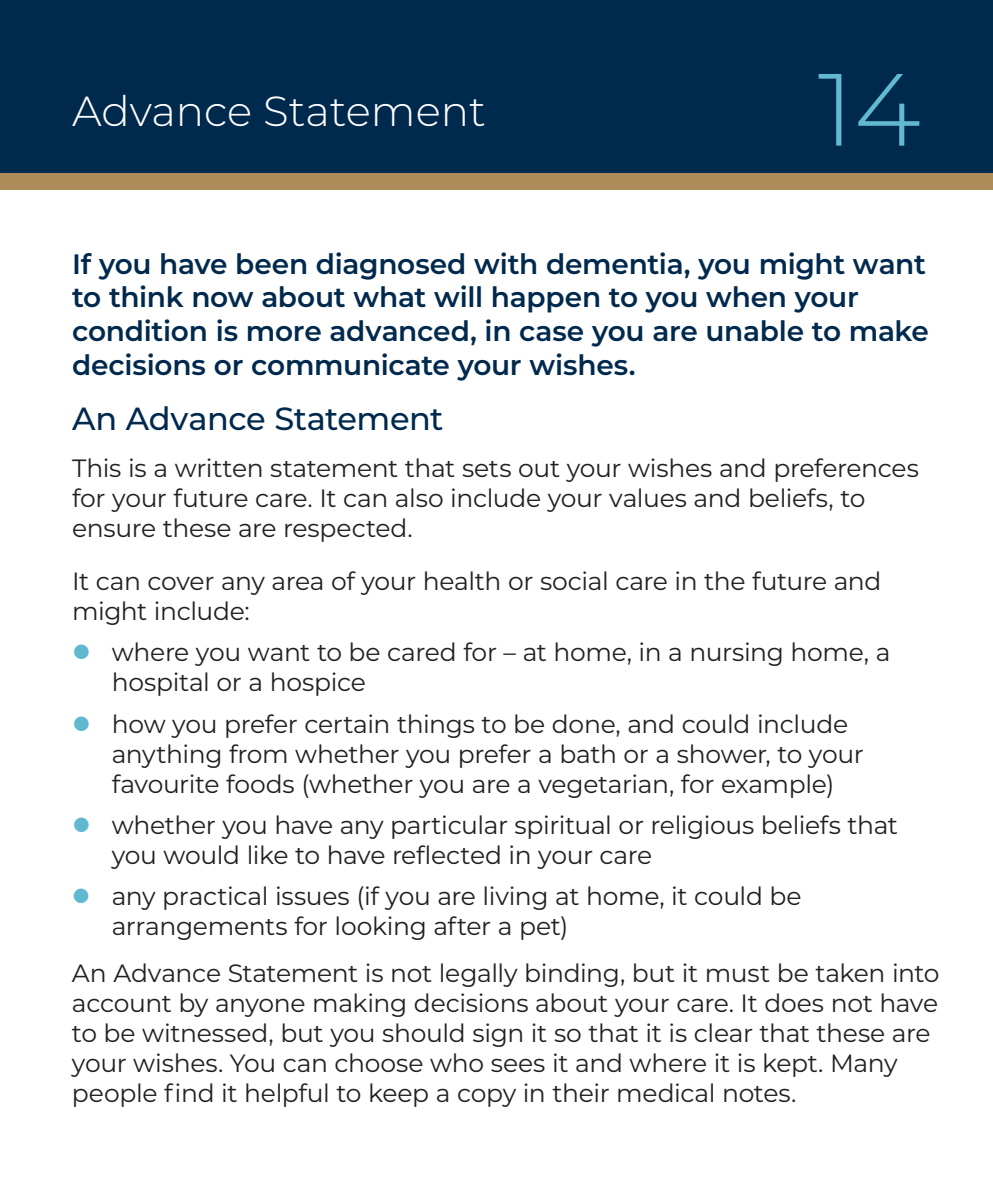
<style>
.page{position:relative;width:993px;height:1191px;background:#fff}
.page>*{position:absolute;margin:0;border:0;box-sizing:border-box;transform-origin:0 0}
.t1{font:300 102.4px "Montserrat Alternates";color:#60b8d1}
.t2{font:300 42px "Montserrat";color:#fff}
.t3{font:500 32px "Montserrat";letter-spacing:-.015em;color:#00294e}
.t4{font:600 28px/33.6px "Montserrat";letter-spacing:-.01em;color:#00294e}
.t5{font:25px/30px "Montserrat";letter-spacing:-.015em;color:#231f20}
</style>
<div class="page">
<div style="left:0;top:9px;width:992px;height:181px;background:#ae8c59"></div>
<div style="left:0;top:0;width:992px;height:173px;background:#00294e"></div>
<hr style="left:992px;top:9px;width:1px;height:181px;background:#ae8c59">
<h2 class="t2" style="left:72px;top:82px;width:415px">Advance Statement</h2>
<h1 class="t1" style="left:817px;top:40px;width:105px">14</h1>
<p class="t4" style="left:72px;top:246px;width:858px">If you have been diagnosed with dementia, you might want to think now about what will happen to you when your condition is more advanced, in case you are unable to make decisions or communicate your wishes.</p>
<p class="t3" style="left:72px;top:396px;width:373px">An Advance Statement</p>
<p class="t5" style="left:72px;top:452px;width:848px">This is a written statement that sets out your wishes and preferences for your future care. It can also include your values and beliefs, to ensure these are respected.</p>
<p class="t5" style="left:72px;top:565px;width:810px">It can cover any area of your health or social care in the future and might include:</p>
<p class="t5" style="left:112px;top:636px;width:779px">where you want to be cared for – at home, in a nursing home, a hospital or a hospice</p>
<p class="t5" style="left:112px;top:708px;width:753px">how you prefer certain things to be done, and could include anything from whether you prefer a bath or a shower, to your favourite foods (whether you are a vegetarian, for example)</p>
<p class="t5" style="left:112px;top:809px;width:787px">whether you have any particular spiritual or religious beliefs that you would like to have reflected in your care</p>
<p class="t5" style="left:112px;top:880px;width:691px">any practical issues (if you are living at home, it could be arrangements for looking after a pet)</p>
<p class="t5" style="left:72px;top:957px;width:868px">An Advance Statement is not legally binding, but it must be taken into account by anyone making decisions about your care. It does not have to be witnessed, but you should sign it so that it is clear that these are your wishes. You can choose who sees it and where it is kept. Many people find it helpful to keep a copy in their medical notes.</p>
</div>
